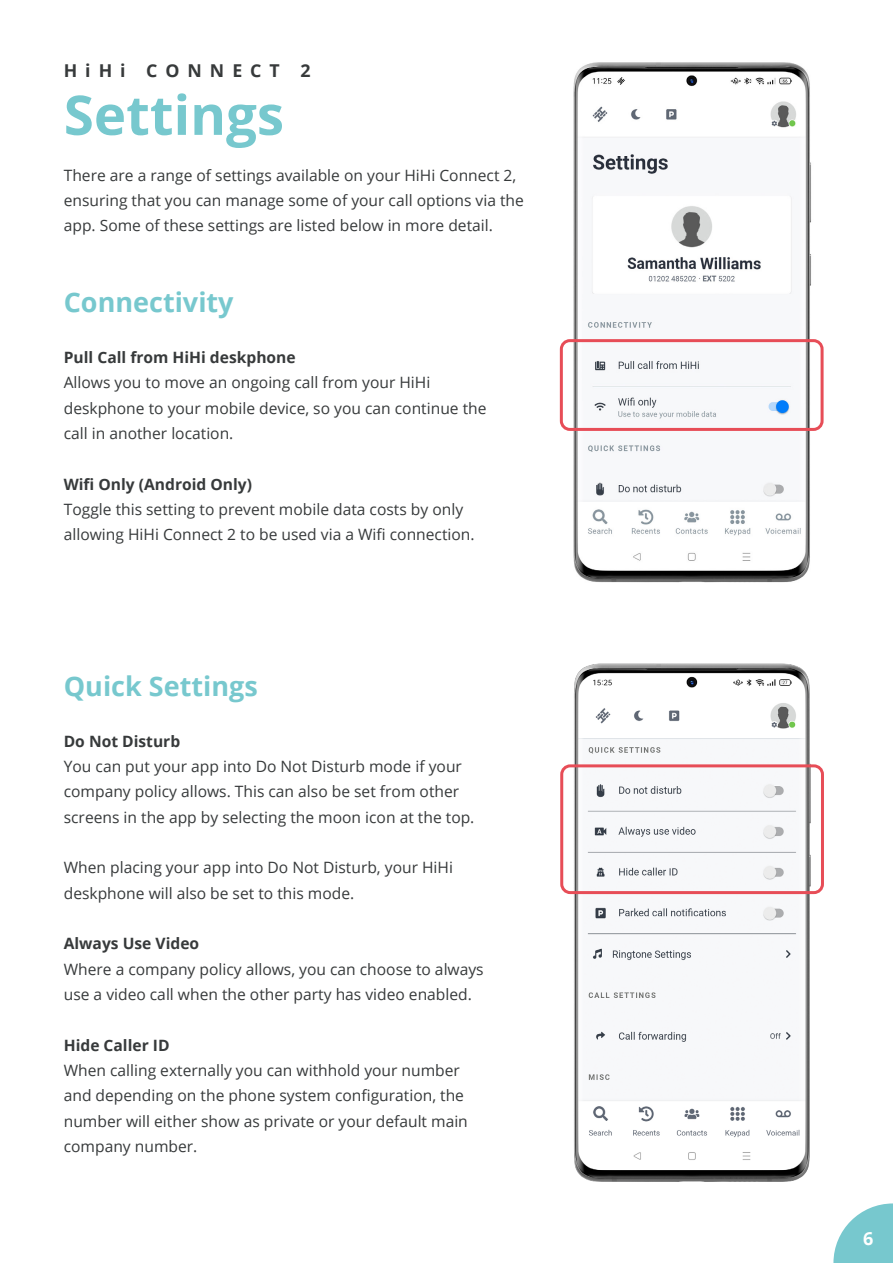
<style>
.page{position:relative;width:893px;height:1263px;background:#fff}
.page>*{position:absolute;margin:0;border:0;box-sizing:border-box;transform-origin:0 0}
.t1{font:700 54.6px "Open Sans";color:#77c8ce}
.t2{font:700 27px "Open Sans";color:#77c8ce}
.t3{font:700 18px "Open Sans";color:#fff}
.t4{font:700 17.7px "Open Sans";letter-spacing:.45em;color:#373a3b}
.t5{font:15.6px/25.3px "Open Sans";color:#373a3b}
.t6{font:700 15.6px "Open Sans";color:#373a3b}
</style>
<div class="page">
<svg style="left:833px;top:1203px;width:60px;height:60px"></svg>
<img style="left:559px;top:62px;width:261px;height:521px">
<img style="left:564px;top:663px;width:256px;height:519px">
<div style="left:560px;top:339px;width:264px;height:92px;border:3px solid #e74d57;border-radius:9px"></div>
<div style="left:560px;top:764px;width:264px;height:130px;border:3px solid #e74d57;border-radius:9px"></div>
<p class="t4" style="left:64px;top:58px;width:248px">HiHi CONNECT 2</p>
<p class="t1" style="left:64px;top:76px;width:222px">Settings</p>
<p class="t5" style="left:64px;top:162px;width:462px">There are a range of settings available on your HiHi Connect 2, ensuring that you can manage some of your call options via the app. Some of these settings are listed below in more detail.</p>
<p class="t2" style="left:64px;top:283px;width:171px">Connectivity</p>
<p class="t6" style="left:64px;top:346px;width:233px">Pull Call from HiHi deskphone</p>
<p class="t5" style="left:64px;top:369px;width:424px">Allows you to move an ongoing call from your HiHi deskphone to your mobile device, so you can continue the call in another location.</p>
<p class="t6" style="left:64px;top:473px;width:190px">Wifi Only (Android Only)</p>
<p class="t5" style="left:64px;top:496px;width:412px">Toggle this setting to prevent mobile data costs by only allowing HiHi Connect 2 to be used via a Wifi connection.</p>
<p class="t2" style="left:64px;top:667px;width:196px">Quick Settings</p>
<p class="t6" style="left:64px;top:730px;width:118px">Do Not Disturb</p>
<p class="t5" style="left:64px;top:753px;width:412px">You can put your app into Do Not Disturb mode if your company policy allows. This can also be set from other screens in the app by selecting the moon icon at the top.</p>
<p class="t5" style="left:64px;top:854px;width:391px">When placing your app into Do Not Disturb, your HiHi deskphone will also be set to this mode.</p>
<p class="t6" style="left:64px;top:933px;width:137px">Always Use Video</p>
<p class="t5" style="left:64px;top:956px;width:421px">Where a company policy allows, you can choose to always use a video call when the other party has video enabled.</p>
<p class="t6" style="left:64px;top:1034px;width:107px">Hide Caller ID</p>
<p class="t5" style="left:64px;top:1057px;width:406px">When calling externally you can withhold your number and depending on the phone system configuration, the number will either show as private or your default main company number.</p>
<p class="t3" style="left:863px;top:1226px;width:12px">6</p>
</div>
